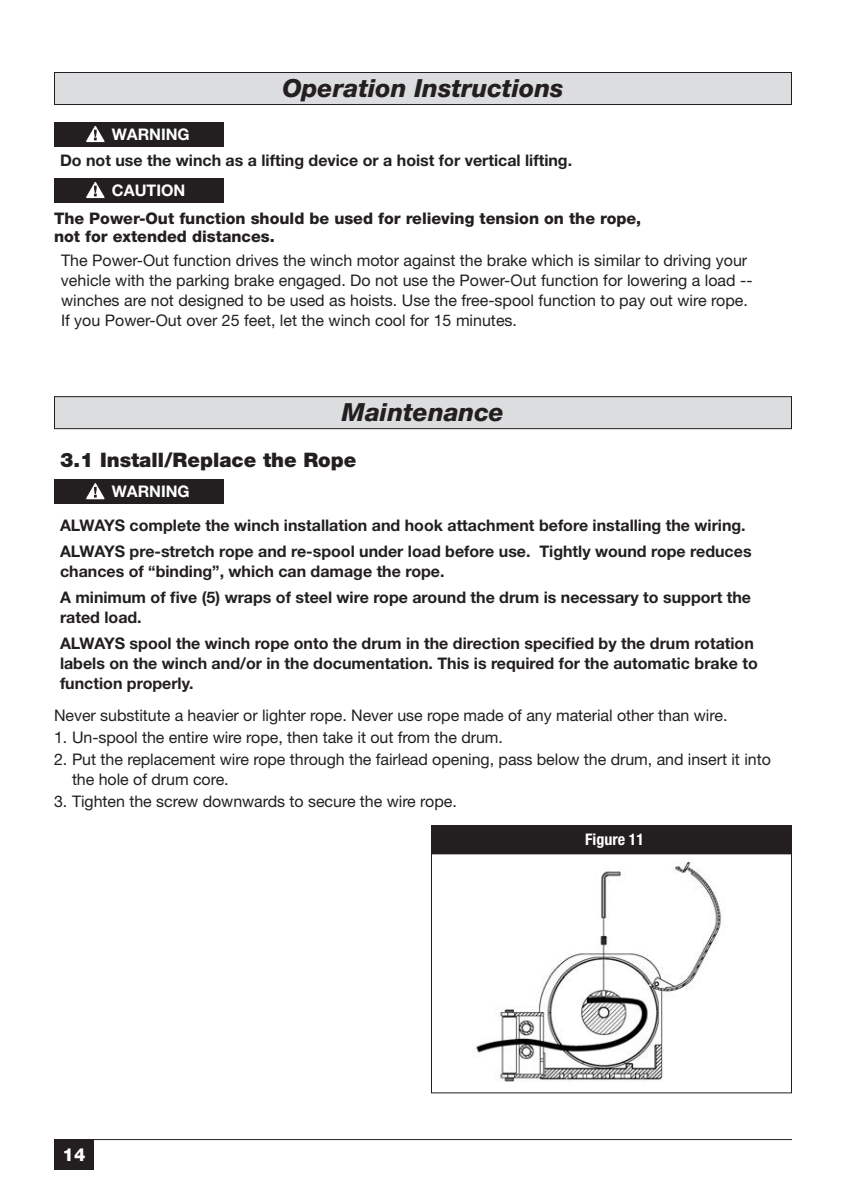
<style>
.page{position:relative;width:846px;height:1197px;background:#fff}
.page>*{position:absolute;margin:0;border:0;box-sizing:border-box;transform-origin:0 0}
.t1{font:italic 800 25px "Helvetica Neue LT Std";color:#231f20}
.t2{font:900 20px "Helvetica Neue LT Std";color:#231f20}
.t3{font:800 18px "Helvetica Neue LT Std";color:#fff}
.t4{font:16px/20px "Helvetica Neue LT Std";color:#231f20}
.t5{font:700 16px/26px "Helvetica Neue LT Std";color:#231f20}
.t6{font:800 16px/18px "Helvetica Neue LT Std";color:#231f20}
.t7{font:700 16px "Helvetica Neue LT Std";color:#fff}
.t8{font:700 condensed 16px "Helvetica Neue LT Std";color:#fff}
</style>
<div class="page">
<hr style="left:54px;top:1139px;width:738px;height:1px;background:#231f20">
<div style="left:54px;top:1139px;width:40px;height:30px;background:#231f20"></div>
<div style="left:54px;top:122px;width:170px;height:24px;background:#231f20"></div>
<svg style="left:86px;top:126px;width:19px;height:17px"></svg>
<div style="left:54px;top:178px;width:170px;height:24px;background:#231f20"></div>
<svg style="left:86px;top:182px;width:19px;height:17px"></svg>
<div style="left:54px;top:72px;width:738px;height:32px;background:#dcdddf"></div>
<div style="left:54px;top:72px;width:738px;height:33px;border:1px solid #231f20"></div>
<div style="left:54px;top:397px;width:738px;height:32px;background:#dcdddf"></div>
<div style="left:54px;top:396px;width:738px;height:33px;border:1px solid #231f20"></div>
<img style="left:476px;top:860px;width:246px;height:222px">
<div style="left:431px;top:853px;width:361px;height:240px;border:1px solid #231f20"></div>
<div style="left:432px;top:825px;width:360px;height:28px;background:#231f20"></div>
<div style="left:54px;top:479px;width:170px;height:24px;background:#231f20"></div>
<svg style="left:85px;top:483px;width:20px;height:17px"></svg>
<p class="t7" style="left:112px;top:124px;width:79px">WARNING</p>
<h1 class="t1" style="left:282px;top:73px;width:283px">Operation Instructions</h1>
<p class="t5" style="left:60px;top:147px;width:514px">Do not use the winch as a lifting device or a hoist for vertical lifting.</p>
<p class="t7" style="left:112px;top:180px;width:75px">CAUTION</p>
<p class="t6" style="left:54px;top:210px;width:589px">The Power-Out function should be used for relieving tension on the rope, not for extended distances.</p>
<p class="t4" style="left:61px;top:250px;width:693px">The Power-Out function drives the winch motor against the brake which is similar to driving your vehicle with the parking brake engaged. Do not use the Power-Out function for lowering a load -- winches are not designed to be used as hoists. Use the free-spool function to pay out wire rope.<br>If you Power-Out over 25 feet, let the winch cool for 15 minutes.</p>
<h1 class="t1" style="left:342px;top:397px;width:164px">Maintenance</h1>
<p class="t2" style="left:60px;top:448px;width:298px">3.1 Install/Replace the Rope</p>
<p class="t7" style="left:112px;top:481px;width:79px">WARNING</p>
<p class="t5" style="left:60px;top:512px;width:693px">ALWAYS complete the winch installation and hook attachment before installing the wiring.<br>ALWAYS pre-stretch rope and re-spool under load before use. Tightly wound rope reduces</p>
<p class="t5" style="left:60px;top:558px;width:693px">chances of “binding”, which can damage the rope.<br>A minimum of five (5) wraps of steel wire rope around the drum is necessary to support the</p>
<p class="t5" style="left:60px;top:604px;width:695px">rated load.<br>ALWAYS spool the winch rope onto the drum in the direction specified by the drum rotation</p>
<p class="t5" style="left:60px;top:653px;width:699px;line-height:20px">labels on the winch and/or in the documentation. This is required for the automatic brake to function properly.</p>
<p class="t4" style="left:54px;top:705px;width:675px">Never substitute a heavier or lighter rope. Never use rope made of any material other than wire.</p>
<p class="t4" style="left:54px;top:727px;width:450px">1. Un-spool the entire wire rope, then take it out from the drum.</p>
<p class="t4" style="left:72px;top:749px;width:700px;text-indent:-18px">2. Put the replacement wire rope through the fairlead opening, pass below the drum, and insert it into the hole of drum core.</p>
<p class="t4" style="left:54px;top:791px;width:404px">3. Tighten the screw downwards to secure the wire rope.</p>
<p class="t8" style="left:585px;top:830px;width:61px">Figure 11</p>
<p class="t3" style="left:63px;top:1144px;width:24px">14</p>
</div>
